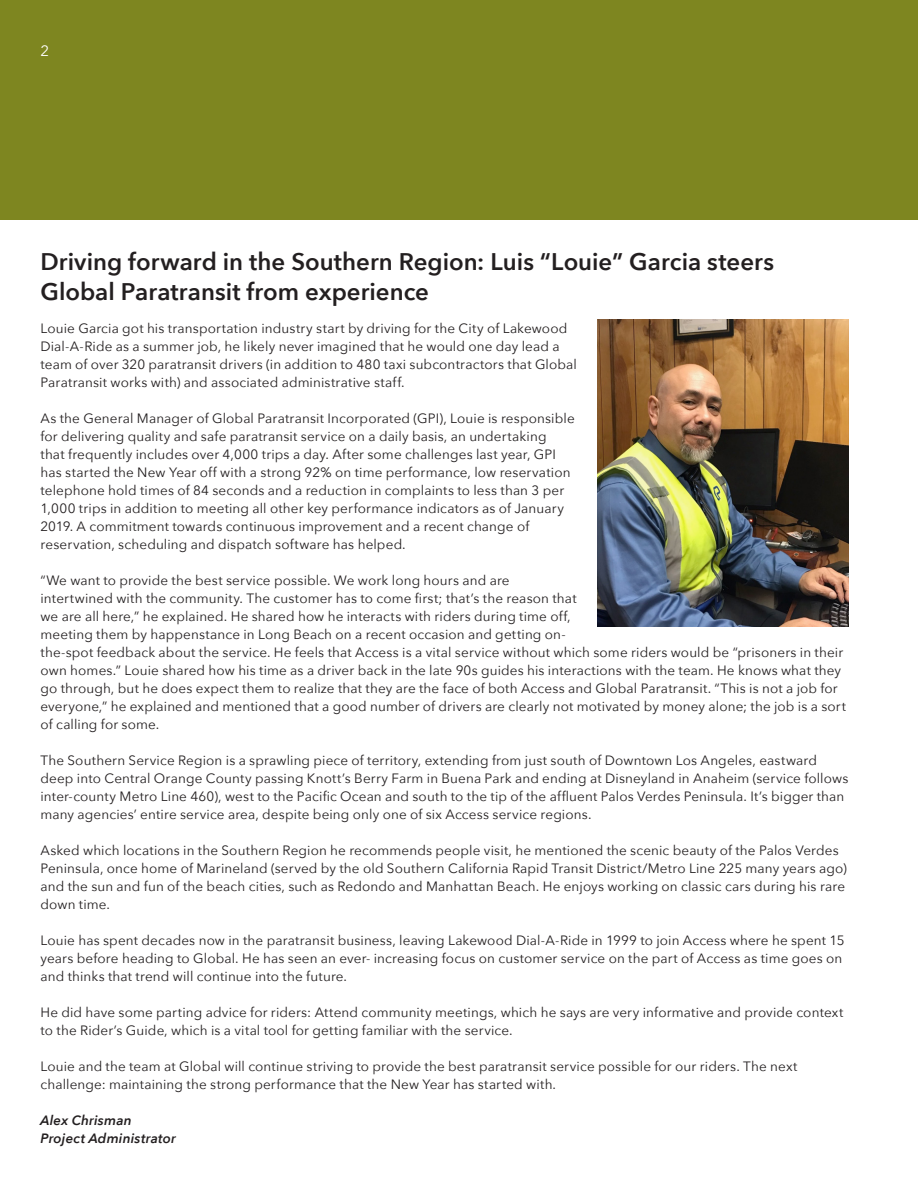
<style>
.page{position:relative;width:918px;height:1188px;background:#fff}
.page>*{position:absolute;margin:0;border:0;box-sizing:border-box;transform-origin:0 0}
.Headline{font:600 24px/30px "Avenir Next";color:#231f20}
.t1{font:15px "Avenir Next";color:#fff}
.Body_copy{font:13.5px/18px "Avenir Next";letter-spacing:.01em;color:#231f20}
.Signature{font:italic 600 13.5px "Avenir Next";letter-spacing:.015em;color:#231f20}
</style>
<div class="page">
<div style="left:0;top:0;width:918px;height:220px;background:#7e8620"></div>
<img style="left:597px;top:320px;width:252px;height:306px">
<p class="t1" style="left:40px;top:38px;width:10px">2</p>
<p class="Headline" style="left:40px;top:246px;width:735px">Driving forward in the Southern Region: Luis “Louie” Garcia steers<br>Global Paratransit from experience</p>
<p class="Body_copy" style="left:40px;top:319px;width:538px">Louie Garcia got his transportation industry start by driving for the City of Lakewood Dial-A-Ride as a summer job, he likely never imagined that he would one day lead a team of over 320 paratransit drivers (in addition to 480 taxi subcontractors that Global Paratransit works with) and associated administrative staff.</p>
<p class="Body_copy" style="left:40px;top:409px;width:536px">As the General Manager of Global Paratransit Incorporated (GPI), Louie is responsible for delivering quality and safe paratransit service on a daily basis, an undertaking<br>that frequently includes over 4,000 trips a day. After some challenges last year, GPI has started the New Year off with a strong 92% on time performance, low reservation telephone hold times of 84 seconds and a reduction in complaints to less than 3 per 1,000 trips in addition to meeting all other key performance indicators as of January 2019. A commitment towards continuous improvement and a recent change of reservation, scheduling and dispatch software has helped.</p>
<p class="Body_copy" style="left:40px;top:571px;width:807px">“We want to provide the best service possible. We work long hours and are<br>intertwined with the community. The customer has to come first; that’s the reason that<br>we are all here,” he explained. He shared how he interacts with riders during time off,<br>meeting them by happenstance in Long Beach on a recent occasion and getting on-<br>the-spot feedback about the service. He feels that Access is a vital service without which some riders would be “prisoners in their own homes.” Louie shared how his time as a driver back in the late 90s guides his interactions with the team. He knows what they go through, but he does expect them to realize that they are the face of both Access and Global Paratransit. “This is not a job for everyone,” he explained and mentioned that a good number of drivers are clearly not motivated by money alone; the job is a sort of calling for some.</p>
<p class="Body_copy" style="left:40px;top:751px;width:809px">The Southern Service Region is a sprawling piece of territory, extending from just south of Downtown Los Angeles, eastward deep into Central Orange County passing Knott’s Berry Farm in Buena Park and ending at Disneyland in Anaheim (service follows inter-county Metro Line 460), west to the Pacific Ocean and south to the tip of the affluent Palos Verdes Peninsula. It’s bigger than many agencies’ entire service area, despite being only one of six Access service regions.</p>
<p class="Body_copy" style="left:40px;top:841px;width:808px">Asked which locations in the Southern Region he recommends people visit, he mentioned the scenic beauty of the Palos Verdes Peninsula, once home of Marineland (served by the old Southern California Rapid Transit District/Metro Line 225 many years ago) and the sun and fun of the beach cities, such as Redondo and Manhattan Beach. He enjoys working on classic cars during his rare down time.</p>
<p class="Body_copy" style="left:40px;top:931px;width:806px">Louie has spent decades now in the paratransit business, leaving Lakewood Dial-A-Ride in 1999 to join Access where he spent 15 years before heading to Global. He has seen an ever- increasing focus on customer service on the part of Access as time goes on and thinks that trend will continue into the future.</p>
<p class="Body_copy" style="left:40px;top:1003px;width:804px">He did have some parting advice for riders: Attend community meetings, which he says are very informative and provide context to the Rider’s Guide, which is a vital tool for getting familiar with the service.</p>
<p class="Body_copy" style="left:40px;top:1057px;width:759px">Louie and the team at Global will continue striving to provide the best paratransit service possible for our riders. The next challenge: maintaining the strong performance that the New Year has started with.</p>
<p class="Signature" style="left:40px;top:1109px;width:93px">Alex Chrisman</p>
<p class="Signature" style="left:40px;top:1127px;width:137px">Project Administrator</p>
</div>
